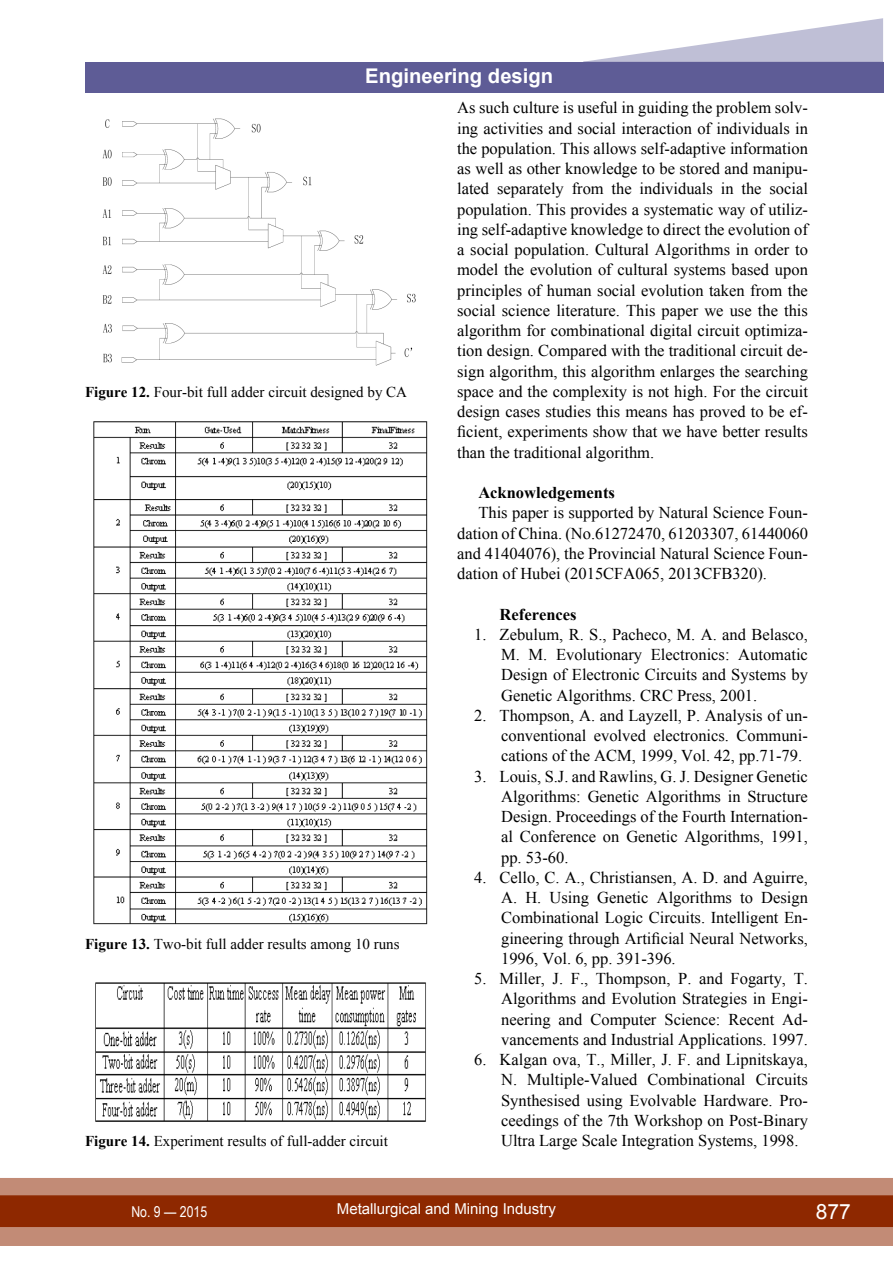
<style>
.page{position:relative;width:893px;height:1263px;background:#fff}
.page>*{position:absolute;margin:0;border:0;box-sizing:border-box;transform-origin:0 0}
.t1{font:21px "Arial";color:#fff}
.t2{font:700 20.25px "Arial";color:#fff}
.t3{font:16.5px/20.2px "Times New Roman";color:#000;text-align:justify}
.t4{font:700 16.5px "Times New Roman";color:#000}
.t5{font:15px "Times New Roman";color:#000}
.t6{font:15px "Arial";color:#fff}
.t7{font:15px "Arial Narrow";color:#fff}
.s1{font-weight:700}
</style>
<div class="page">
<div style="left:0;top:1178px;width:893px;height:68px;background:#c28b76"></div>
<div style="left:0;top:1195px;width:893px;height:32px;background:#8e2800;border:2px solid #8e2800"></div>
<div style="left:85px;top:62px;width:798px;height:30px;background:#5e5c96"></div>
<svg style="left:583px;top:18px;width:300px;height:44px"></svg>
<img style="left:102px;top:118px;width:314px;height:248px">
<img style="left:93px;top:421px;width:335px;height:504px">
<img style="left:95px;top:982px;width:331px;height:140px">
<p class="t2" style="left:365px;top:62px;width:189px">Engineering design</p>
<p class="t3" style="left:457px;top:98px;width:352px">As such culture is useful in guiding the problem solv&shy;ing activities and social interaction of individuals in the population. This allows self-adaptive information as well as other knowledge to be stored and manipu&shy;lated separately from the individuals in the social population. This provides a systematic way of utiliz&shy;ing self-adaptive knowledge to direct the evolution of a social population. Cultural Algorithms in order to model the evolution of cultural systems based upon principles of human social evolution taken from the social science literature. This paper we use the this algorithm for combinational digital circuit optimiza&shy;tion design. Compared with the traditional circuit de&shy;sign algorithm, this algorithm enlarges the searching space and the complexity is not high. For the circuit design cases studies this means has proved to be ef&shy;ficient, experiments show that we have better results than the traditional algorithm.</p>
<p class="t4" style="left:478px;top:481px;width:138px">Acknowledgements</p>
<p class="t3" style="left:457px;top:502px;width:352px;text-indent:21px">This paper is supported by Natural Science Foun&shy;dation of China. (No.61272470, 61203307, 61440060 and 41404076), the Provincial Natural Science Foun&shy;dation of Hubei (2015CFA065, 2013CFB320).</p>
<p class="t4" style="left:500px;top:603px;width:78px">References</p>
<p class="t3" style="left:501px;top:624px;width:308px;text-indent:-27px">1. Zebulum, R. S., Pacheco, M. A. and Belasco, M. M. Evolutionary Electronics: Automatic Design of Electronic Circuits and Systems by Genetic Algorithms. CRC Press, 2001.</p>
<p class="t3" style="left:501px;top:705px;width:308px;text-indent:-27px">2. Thompson, A. and Layzell, P. Analysis of un&shy;conventional evolved electronics. Communi&shy;cations of the ACM, 1999, Vol. 42, pp.71-79.</p>
<p class="t3" style="left:501px;top:766px;width:308px;text-indent:-27px">3. Louis, S.J. and Rawlins, G. J. Designer Genetic Algorithms: Genetic Algorithms in Structure Design. Proceedings of the Fourth Internation&shy;al Conference on Genetic Algorithms, 1991, pp. 53-60.</p>
<p class="t3" style="left:501px;top:867px;width:308px;text-indent:-27px">4. Cello, C. A., Christiansen, A. D. and Aguirre, A. H. Using Genetic Algorithms to Design Combinational Logic Circuits. Intelligent En&shy;gineering through Artificial Neural Networks, 1996, Vol. 6, pp. 391-396.</p>
<p class="t3" style="left:501px;top:968px;width:308px;text-indent:-27px">5. Miller, J. F., Thompson, P. and Fogarty, T.<br>Algorithms and Evolution Strategies in Engi&shy;neering and Computer Science: Recent Ad&shy;vancements and Industrial Applications. 1997.</p>
<p class="t3" style="left:501px;top:1049px;width:308px;text-indent:-27px">6. Kalgan ova, T., Miller, J. F. and Lipnitskaya, N. Multiple-Valued Combinational Circuits Synthesised using Evolvable Hardware. Pro&shy;ceedings of the 7th Workshop on Post-Binary Ultra Large Scale Integration Systems, 1998.</p>
<p class="t5" style="left:85px;top:382px;width:324px"><span class="s1">Figure 12.</span> Four-bit full adder circuit designed by CA</p>
<p class="t5" style="left:85px;top:934px;width:316px"><span class="s1">Figure 13.</span> Two-bit full adder results among 10 runs</p>
<p class="t5" style="left:85px;top:1130px;width:304px"><span class="s1">Figure 14.</span> Experiment results of full-adder circuit</p>
<p class="t7" style="left:131px;top:1200px;width:77px">No. 9 — 2015</p>
<p class="t6" style="left:337px;top:1199px;width:221px">Metallurgical and Mining Industry</p>
<p class="t1" style="left:816px;top:1197px;width:37px">877</p>
</div>
